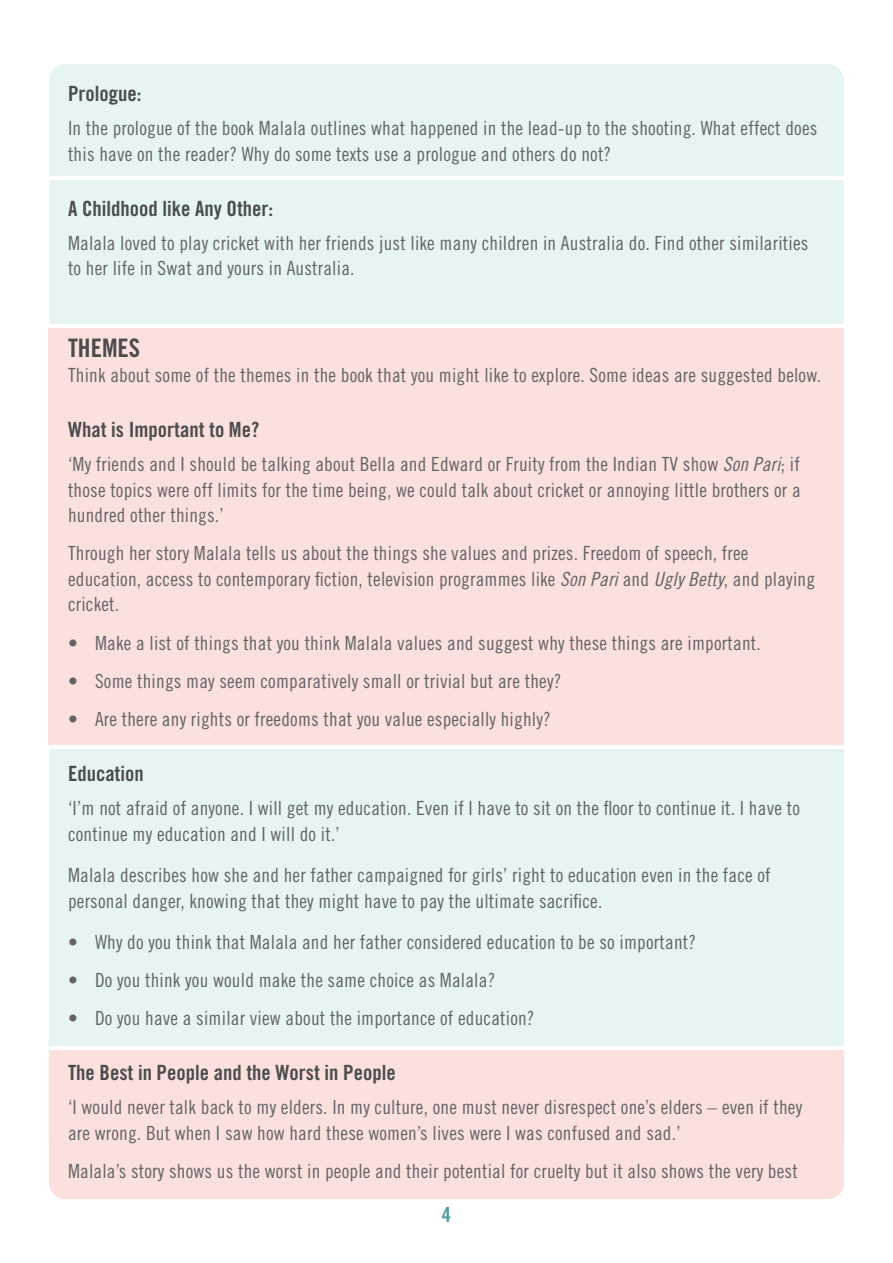
<style>
.page{position:relative;width:893px;height:1263px;background:#fff}
.page>*{position:absolute;margin:0;border:0;box-sizing:border-box;transform-origin:0 0}
.t1{font:25.5px "Trade Gothic Bold Cond Twenty";color:#4b4c4d}
.t2{font:21px "Trade Gothic Bold Cond Twenty";color:#4b4c4d}
.t3{font:21px "Trade Gothic Bold Cond Twenty";color:#519c9d}
.t4{font:19.5px/25.5px "Trade Gothic Cond Eighteen";letter-spacing:.01em;color:#636366}
.s1{font-family:"Trade Gothic Cond Eighteen Obl"}
</style>
<div class="page">
<div style="left:49px;top:64px;width:795px;height:1091px;background:#e7f4f4;border-radius:17px"></div>
<div style="left:49px;top:324px;width:795px;height:421px;background:#fbe0dd"></div>
<div style="left:49px;top:1049px;width:795px;height:150px;background:#fbe0dd"></div>
<hr style="left:9px;top:176px;width:884px;height:4px;background:#fff">
<hr style="left:9px;top:324px;width:884px;height:3px;background:#fff">
<hr style="left:9px;top:745px;width:884px;height:3px;background:#fff">
<hr style="left:9px;top:1046px;width:884px;height:3px;background:#fff">
<p class="t2" style="left:68px;top:81px;width:75px">Prologue:</p>
<p class="t4" style="left:68px;top:115px;width:751px">In the prologue of the book Malala outlines what happened in the lead-up to the shooting. What effect does this have on the reader? Why do some texts use a prologue and others do not?</p>
<p class="t2" style="left:68px;top:195px;width:207px">A Childhood like Any Other:</p>
<p class="t4" style="left:68px;top:230px;width:742px">Malala loved to play cricket with her friends just like many children in Australia do. Find other similarities to her life in Swat and yours in Australia.</p>
<h1 class="t1" style="left:68px;top:332px;width:74px">THEMES</h1>
<p class="t4" style="left:68px;top:362px;width:754px">Think about some of the themes in the book that you might like to explore. Some ideas are suggested below.</p>
<p class="t2" style="left:68px;top:417px;width:193px">What is Important to Me?</p>
<p class="t4" style="left:68px;top:451px;width:734px;text-align:justify">‘My friends and I should be talking about Bella and Edward or Fruity from the Indian TV show <span class="s1">Son Pari</span>; if those topics were off limits for the time being, we could talk about cricket or annoying little brothers or a hundred other things.’</p>
<p class="t4" style="left:68px;top:540px;width:748px">Through her story Malala tells us about the things she values and prizes. Freedom of speech, free education, access to contemporary fiction, television programmes like <span class="s1">Son Pari</span> and <span class="s1">Ugly Betty</span>, and playing cricket.</p>
<p class="t4" style="left:68px;top:630px;width:694px">• Make a list of things that you think Malala values and suggest why these things are important.</p>
<p class="t4" style="left:68px;top:668px;width:495px">• Some things may seem comparatively small or trivial but are they?</p>
<p class="t4" style="left:68px;top:706px;width:484px">• Are there any rights or freedoms that you value especially highly?</p>
<p class="t2" style="left:68px;top:761px;width:77px">Education</p>
<p class="t4" style="left:68px;top:795px;width:733px">‘I’m not afraid of anyone. I will get my education. Even if I have to sit on the floor to continue it. I have to continue my education and I will do it.’</p>
<p class="t4" style="left:68px;top:862px;width:704px">Malala describes how she and her father campaigned for girls’ right to education even in the face of personal danger, knowing that they might have to pay the ultimate sacrifice.</p>
<p class="t4" style="left:68px;top:929px;width:629px">• Why do you think that Malala and her father considered education to be so important?</p>
<p class="t4" style="left:68px;top:967px;width:429px">• Do you think you would make the same choice as Malala?</p>
<p class="t4" style="left:68px;top:1005px;width:468px">• Do you have a similar view about the importance of education?</p>
<p class="t2" style="left:68px;top:1060px;width:329px">The Best in People and the Worst in People</p>
<p class="t4" style="left:68px;top:1094px;width:736px">‘I would never talk back to my elders. In my culture, one must never disrespect one’s elders – even if they are wrong. But when I saw how hard these women’s lives were I was confused and sad.’</p>
<p class="t4" style="left:68px;top:1158px;width:731px">Malala’s story shows us the worst in people and their potential for cruelty but it also shows the very best</p>
<p class="t3" style="left:442px;top:1201px;width:11px">4</p>
</div>
